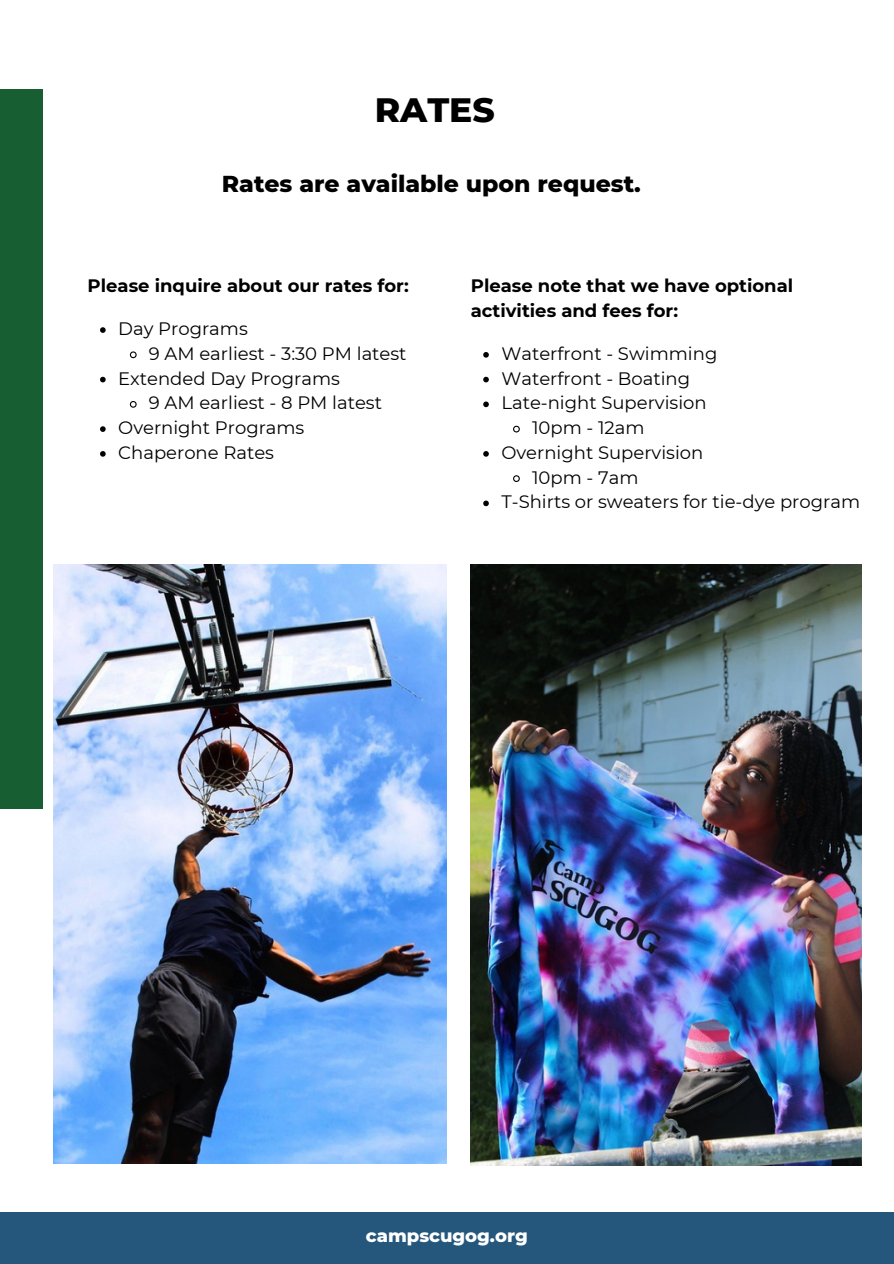
<style>
.page{position:relative;width:894px;height:1264px;background:#fff}
.page>*{position:absolute;margin:0;border:0;box-sizing:border-box;transform-origin:0 0}
.t1{font:800 34.5px "Montserrat";color:#000}
.t2{font:800 23.55px "Montserrat";color:#000}
.t3{font:18px "Montserrat";color:#000}
.t4{font:700 18px/24.8px "Montserrat";color:#000}
.t5{font:800 18px "Montserrat";color:#fff}
</style>
<div class="page">
<div style="left:0;top:1212px;width:893px;height:51px;background:#25577d"></div>
<div style="left:0;top:89px;width:43px;height:719px;background:#175f33"></div>
<img style="left:54px;top:564px;width:392px;height:599px">
<img style="left:470px;top:564px;width:391px;height:601px">
<svg style="left:100px;top:327px;width:6px;height:6px"></svg>
<svg style="left:129px;top:351px;width:8px;height:8px"></svg>
<svg style="left:100px;top:377px;width:6px;height:5px"></svg>
<svg style="left:129px;top:401px;width:8px;height:7px"></svg>
<svg style="left:100px;top:426px;width:6px;height:6px"></svg>
<svg style="left:100px;top:451px;width:6px;height:5px"></svg>
<svg style="left:483px;top:352px;width:5px;height:5px"></svg>
<svg style="left:483px;top:377px;width:5px;height:5px"></svg>
<svg style="left:483px;top:401px;width:5px;height:6px"></svg>
<svg style="left:513px;top:425px;width:7px;height:8px"></svg>
<svg style="left:483px;top:451px;width:5px;height:5px"></svg>
<svg style="left:513px;top:475px;width:7px;height:7px"></svg>
<svg style="left:483px;top:500px;width:5px;height:6px"></svg>
<h3 class="t1" style="left:374px;top:88px;width:122px">RATES</h3>
<h3 class="t2" style="left:222px;top:169px;width:420px">Rates are available upon request.</h3>
<p class="t4" style="left:88px;top:273px;width:322px">Please inquire about our rates for:</p>
<p class="t3" style="left:118px;top:318px;width:131px">Day Programs</p>
<p class="t3" style="left:149px;top:342px;width:259px">9 AM earliest - 3:30 PM latest</p>
<p class="t3" style="left:118px;top:367px;width:223px">Extended Day Programs</p>
<p class="t3" style="left:149px;top:392px;width:234px">9 AM earliest - 8 PM latest</p>
<p class="t3" style="left:118px;top:417px;width:188px">Overnight Programs</p>
<p class="t3" style="left:118px;top:441px;width:157px">Chaperone Rates</p>
<p class="t4" style="left:470px;top:273px;width:324px">Please note that we have optional activities and fees for:</p>
<p class="t3" style="left:501px;top:342px;width:217px">Waterfront - Swimming</p>
<p class="t3" style="left:501px;top:367px;width:190px">Waterfront - Boating</p>
<p class="t3" style="left:501px;top:392px;width:207px">Late-night Supervision</p>
<p class="t3" style="left:532px;top:417px;width:114px">10pm - 12am</p>
<p class="t3" style="left:501px;top:441px;width:203px">Overnight Supervision</p>
<p class="t3" style="left:532px;top:466px;width:108px">10pm - 7am</p>
<p class="t3" style="left:501px;top:491px;width:360px">T-Shirts or sweaters for tie-dye program</p>
<h3 class="t5" style="left:366px;top:1224px;width:163px">campscugog.org</h3>
</div>
